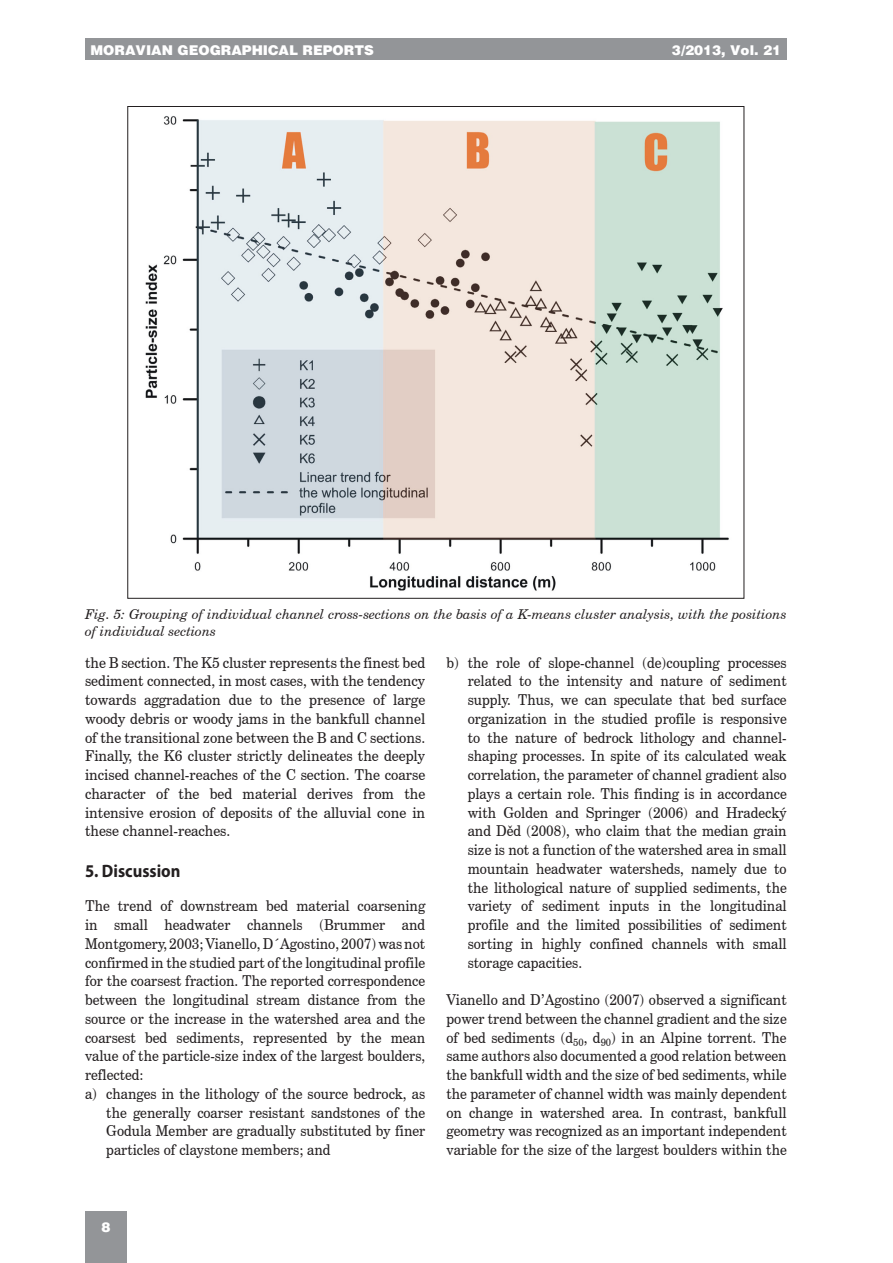
<style>
.page{position:relative;width:893px;height:1263px;background:#fff}
.page>*{position:absolute;margin:0;border:0;box-sizing:border-box;transform-origin:0 0}
.MGR-nadpiskapitoly1{font:700 18px "Myriad Pro";color:#231f20;scale:.92 1}
.MGR-odrážkyalfa{font:15px/18.8px "Century Schoolbook CE";color:#231f20;text-align:justify;scale:.92 1}
.MGR-basictext{font:15px/18.8px "Century Schoolbook CE";color:#231f20;text-align:justify;scale:.92 1}
.MGR-basictext-2{font:15px/18.8px "Century Schoolbook CE";color:#231f20;text-align:justify;scale:.94 1}
.MGR-popisobrazku{font:italic 13.5px/16.2px "Century Schoolbook CE";color:#231f20}
.t1{font:900 13.5px "Switzerland";color:#fff}
</style>
<div class="page">
<div style="left:85px;top:38px;width:702px;height:22px;background:#939598"></div>
<div style="left:85px;top:1212px;width:42px;height:51px;background:#939598"></div>
<img style="left:145px;top:116px;width:584px;height:475px">
<p class="t1" style="left:91px;top:42px;width:285px">MORAVIAN GEOGRAPHICAL REPORTS</p>
<p class="t1" style="left:672px;top:42px;width:111px">3/2013, Vol. 21</p>
<p class="MGR-popisobrazku" style="left:85px;top:606px;width:703px">Fig. 5: Grouping of individual channel cross-sections on the basis of a K-means cluster analysis, with the positions of individual sections</p>
<p class="MGR-odrážkyalfa" style="left:468px;top:653px;width:348px;text-indent:-21px">b) the role of slope-channel (de)coupling processes related to the intensity and nature of sediment supply. Thus, we can speculate that bed surface organization in the studied profile is responsive to the nature of bedrock lithology and channel&shy;shaping processes. In spite of its calculated weak correlation, the parameter of channel gradient also plays a certain role. This finding is in accordance with Golden and Springer (2006) and Hradecký and Děd (2008), who claim that the median grain size is not a function of the watershed area in small mountain headwater watersheds, namely due to the lithological nature of supplied sediments, the variety of sediment inputs in the longitudinal profile and the limited possibilities of sediment sorting in highly confined channels with small storage capacities.</p>
<p class="MGR-basictext" style="left:446px;top:990px;width:371px">Vianello and D’Agostino (2007) observed a significant power trend between the channel gradient and the size of bed sediments (d<sub>50</sub>, d<sub>90</sub>) in an Alpine torrent. The same authors also documented a good relation between the bankfull width and the size of bed sediments, while the parameter of channel width was mainly dependent on change in watershed area. In contrast, bankfull geometry was recognized as an important independent variable for the size of the largest boulders within the</p>
<p class="MGR-basictext-2" style="left:85px;top:653px;width:363px">the B section. The K5 cluster represents the finest bed sediment connected, in most cases, with the tendency towards aggradation due to the presence of large woody debris or woody jams in the bankfull channel of the transitional zone between the B and C sections.<br>Finally, the K6 cluster strictly delineates the deeply incised channel-reaches of the C section. The coarse character of the bed material derives from the intensive erosion of deposits of the alluvial cone in these channel-reaches.</p>
<p class="MGR-nadpiskapitoly1" style="left:85px;top:859px;width:105px">5. Discussion</p>
<p class="MGR-basictext" style="left:85px;top:896px;width:371px">The trend of downstream bed material coarsening in small headwater channels (Brummer and Montgomery, 2003; Vianello, D´Agostino, 2007) was not confirmed in the studied part of the longitudinal profile for the coarsest fraction. The reported correspondence between the longitudinal stream distance from the source or the increase in the watershed area and the coarsest bed sediments, represented by the mean value of the particle-size index of the largest boulders, reflected:</p>
<p class="MGR-odrážkyalfa" style="left:106px;top:1084px;width:348px;text-indent:-21px">a) changes in the lithology of the source bedrock, as the generally coarser resistant sandstones of the Godula Member are gradually substituted by finer particles of claystone members; and</p>
<p class="t1" style="left:101px;top:1219px;width:11px">8</p>
</div>
